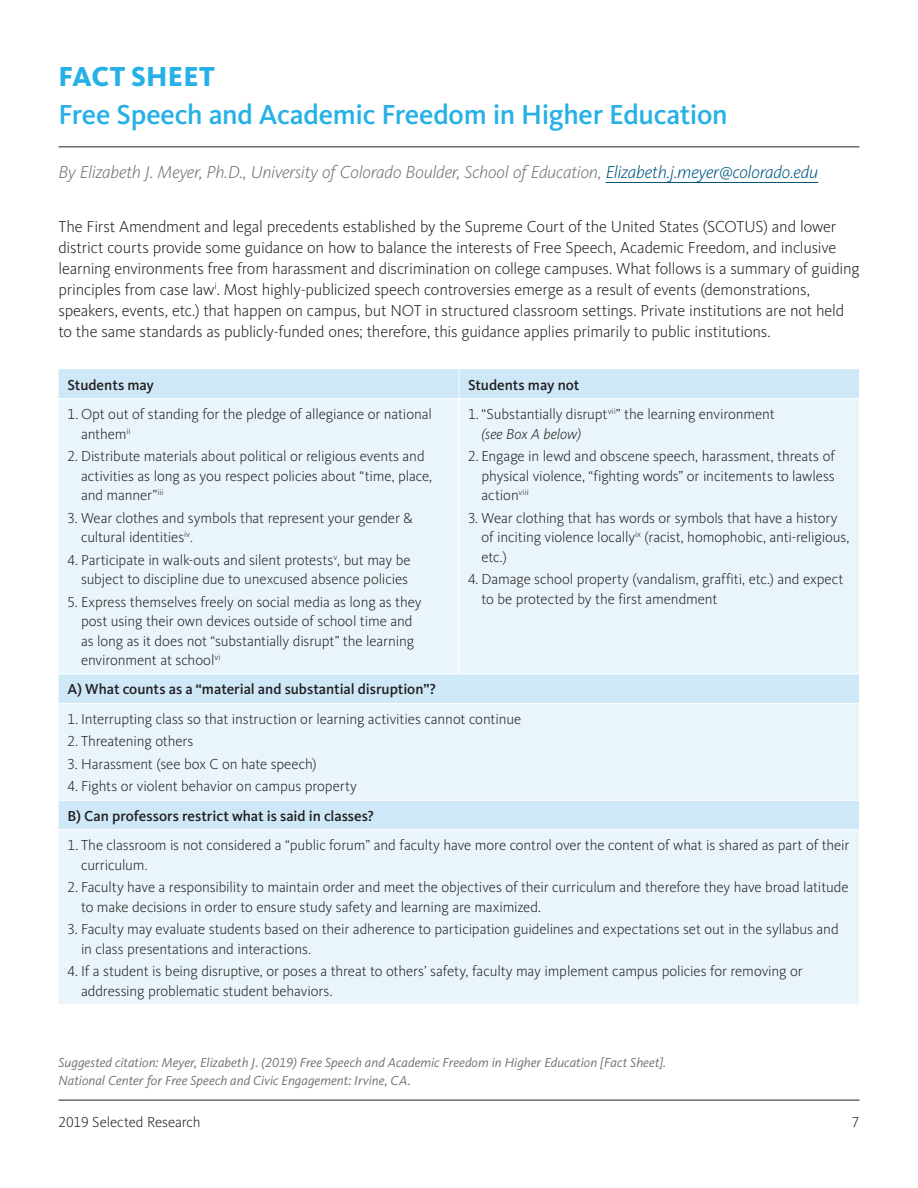
<style>
.page{position:relative;width:918px;height:1188px;background:#fff}
.page>*{position:absolute;margin:0;border:0;box-sizing:border-box;transform-origin:0 0}
._000_Section_subhead{font:500 28.5px "Kievit OT";letter-spacing:-.01em;color:#26b1e6}
.t1{font:800 28.5px "Kievit OT";letter-spacing:.01em;color:#26b1e6}
.byline{font:italic 300 18px "Kievit OT";letter-spacing:-.015em;color:#6e7277}
._1_Text{font:300 16.5px/21px "Kievit OT";letter-spacing:-.01em;color:#231f20}
.t2{font:300 15px/19.5px "Kievit OT";letter-spacing:-.01em;color:#231f20}
.Table_text{font:500 15px "Kievit OT";letter-spacing:-.005em;color:#231f20}
.t3{font:italic 13.5px/18px "Kievit OT";color:#6e7277}
.s1{color:#005480}
.s2{font-style:italic}
</style>
<div class="page">
<hr style="left:58px;top:146px;width:802px;height:1px;background:#231f20">
<hr style="left:606px;top:182px;width:212px;height:1px;background:#005480">
<div style="left:58px;top:369px;width:801px;height:29px;background:#cee8f8"></div>
<svg style="left:58px;top:399px;width:801px;height:605px;background:#e7f4fa"></svg>
<hr style="left:58px;top:674px;width:401px;height:1px;background:#fff">
<hr style="left:459px;top:674px;width:401px;height:1px;background:#fff">
<hr style="left:58px;top:703px;width:401px;height:1px;background:#fff">
<hr style="left:459px;top:703px;width:401px;height:1px;background:#fff">
<hr style="left:58px;top:800px;width:401px;height:1px;background:#fff">
<hr style="left:459px;top:800px;width:401px;height:1px;background:#fff">
<hr style="left:58px;top:829px;width:401px;height:1px;background:#fff">
<hr style="left:459px;top:829px;width:401px;height:1px;background:#fff">
<hr style="left:459px;top:399px;width:1px;height:275px;background:#fff">
<svg style="left:459px;top:369px;width:1px;height:29px"></svg>
<hr style="left:58px;top:1100px;width:802px;height:1px;background:#231f20">
<p class="t1" style="left:59px;top:60px;width:158px">FACT SHEET</p>
<p class="_000_Section_subhead" style="left:58px;top:97px;width:671px">Free Speech and Academic Freedom in Higher Education</p>
<p class="byline" style="left:58px;top:161px;width:761px">By Elizabeth J. Meyer, Ph.D., University of Colorado Boulder, School of Education, <span class="s1">Elizabeth.j.meyer@colorado.edu</span></p>
<p class="_1_Text" style="left:58px;top:216px;width:803px">The First Amendment and legal precedents established by the Supreme Court of the United States (SCOTUS) and lower district courts provide some guidance on how to balance the interests of Free Speech, Academic Freedom, and inclusive learning environments free from harassment and discrimination on college campuses. What follows is a summary of guiding principles from case law<sup>i</sup>. Most highly-publicized speech controversies emerge as a result of events (demonstrations, speakers, events, etc.) that happen on campus, but NOT in structured classroom settings. Private institutions are not held to the same standards as publicly-funded ones; therefore, this guidance applies primarily to public institutions.</p>
<p class="Table_text" style="left:68px;top:376px;width:88px">Students may</p>
<p class="Table_text" style="left:468px;top:376px;width:113px">Students may not</p>
<p class="t2" style="left:81px;top:404px;width:352px;text-indent:-14px">1. Opt out of standing for the pledge of allegiance or national anthem<sup>ii</sup></p>
<p class="t2" style="left:81px;top:446px;width:353px;text-indent:-14px">2. Distribute materials about political or religious events and activities as long as you respect policies about “time, place, and manner”<sup>iii</sup></p>
<p class="t2" style="left:81px;top:508px;width:333px;text-indent:-14px">3. Wear clothes and symbols that represent your gender &amp; cultural identities<sup>iv</sup>.</p>
<p class="t2" style="left:68px;top:550px;width:345px;text-align:right">4. Participate in walk-outs and silent protests<sup>v</sup>, but may be subject to discipline due to unexcused absence policies</p>
<p class="t2" style="left:81px;top:592px;width:342px;text-indent:-14px">5. Express themselves freely on social media as long as they post using their own devices outside of school time and as long as it does not “substantially disrupt” the learning environment at school<sup>vi</sup></p>
<p class="t2" style="left:482px;top:404px;width:295px;text-indent:-14px">1. “Substantially disrupt<sup>vii</sup>” the learning environment <span class="s2">(see Box A below)</span></p>
<p class="t2" style="left:482px;top:446px;width:355px;text-align:justify;text-indent:-14px">2. Engage in lewd and obscene speech, harassment, threats of physical violence, “fighting words” or incitements to lawless action<sup>viii</sup></p>
<p class="t2" style="left:482px;top:508px;width:370px;text-indent:-14px">3. Wear clothing that has words or symbols that have a history of inciting violence locally<sup>ix</sup> (racist, homophobic, anti-religious, etc.)</p>
<p class="t2" style="left:482px;top:569px;width:364px;text-indent:-14px">4. Damage school property (vandalism, graffiti, etc.) and expect to be protected by the first amendment</p>
<p class="Table_text" style="left:68px;top:680px;width:370px">A) What counts as a “material and substantial disruption”?</p>
<p class="t2" style="left:68px;top:709px;width:455px">1. Interrupting class so that instruction or learning activities cannot continue</p>
<p class="t2" style="left:68px;top:731px;width:128px">2. Threatening others</p>
<p class="t2" style="left:68px;top:754px;width:251px">3. Harassment (see box C on hate speech)</p>
<p class="t2" style="left:68px;top:776px;width:291px">4. Fights or violent behavior on campus property</p>
<p class="Table_text" style="left:68px;top:807px;width:308px">B) Can professors restrict what is said in classes?</p>
<p class="t2" style="left:81px;top:835px;width:770px;text-indent:-14px">1. The classroom is not considered a “public forum” and faculty have more control over the content of what is shared as part of their curriculum.</p>
<p class="t2" style="left:81px;top:877px;width:769px;text-indent:-14px">2. Faculty have a responsibility to maintain order and meet the objectives of their curriculum and therefore they have broad latitude to make decisions in order to ensure study safety and learning are maximized.</p>
<p class="t2" style="left:81px;top:919px;width:759px;text-indent:-14px">3. Faculty may evaluate students based on their adherence to participation guidelines and expectations set out in the syllabus and in class presentations and interactions.</p>
<p class="t2" style="left:81px;top:961px;width:723px;text-indent:-14px">4. If a student is being disruptive, or poses a threat to others’ safety, faculty may implement campus policies for removing or addressing problematic student behaviors.</p>
<p class="t3" style="left:58px;top:1053px;width:609px">Suggested citation: Meyer, Elizabeth J. (2019) Free Speech and Academic Freedom in Higher Education [Fact Sheet].<br>National Center for Free Speech and Civic Engagement: Irvine, CA.</p>
<p class="t2" style="left:58px;top:1113px;width:144px">2019 Selected Research</p>
<p class="t2" style="left:852px;top:1113px;width:9px">7</p>
</div>
